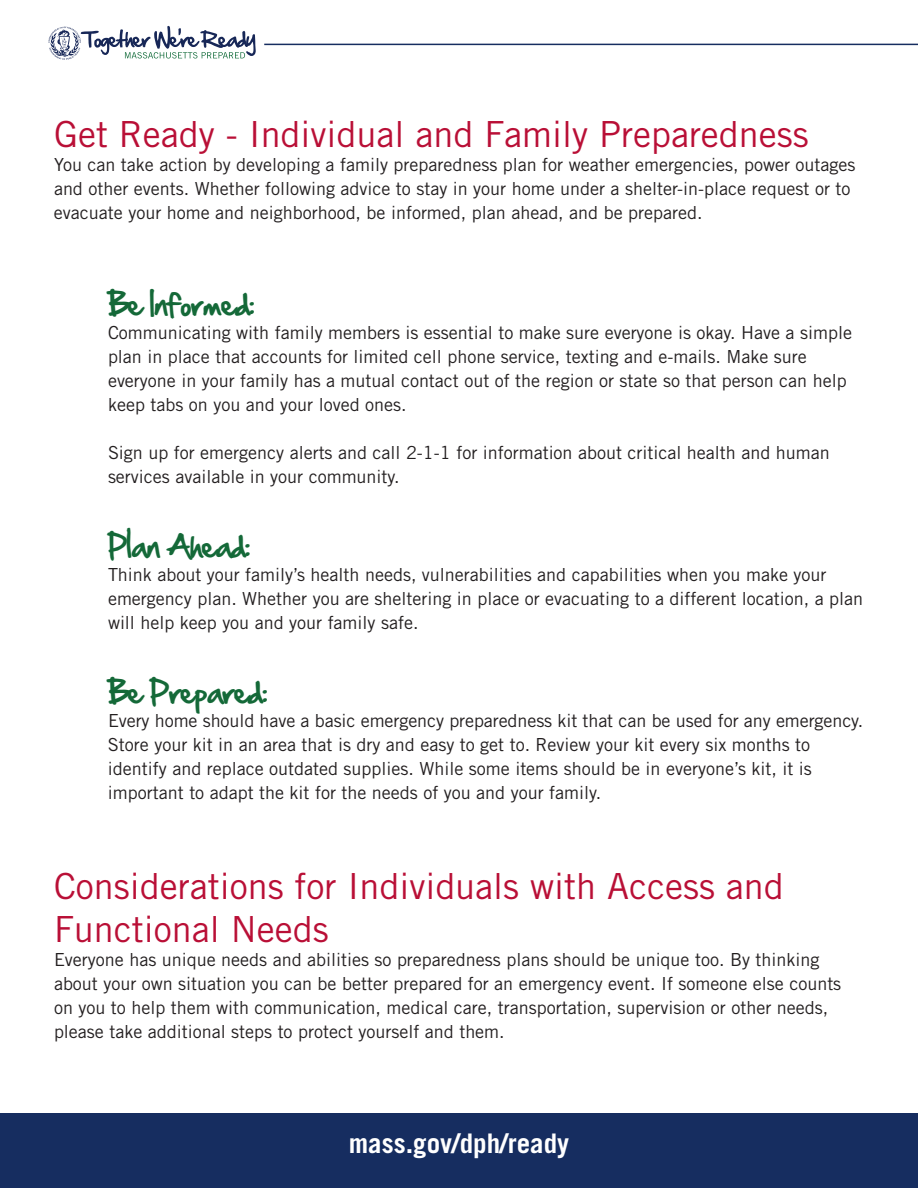
<style>
.page{position:relative;width:918px;height:1188px;background:#fff}
.page>*{position:absolute;margin:0;border:0;box-sizing:border-box;transform-origin:0 0}
.t1{font:36px/43.2px "Trade Gothic";color:#b90f36}
.t2{font:27px "Hand Of Sean";color:#146938}
.t3{font:700 27px "Trade Gothic";color:#fff}
.t4{font:18px/24px "Trade Gothic";color:#231f20}
</style>
<div class="page">
<div style="left:0;top:1114px;width:918px;height:74px;background:#162d60"></div>
<svg style="left:48px;top:26px;width:208px;height:34px"></svg>
<hr style="left:264px;top:44px;width:654px;height:1px;background:#162d60">
<h1 class="t1" style="left:54px;top:116px;width:756px">Get Ready - Individual and Family Preparedness</h1>
<p class="t4" style="left:54px;top:155px;width:803px">You can take action by developing a family preparedness plan for weather emergencies, power outages and other events. Whether following advice to stay in your home under a shelter-in-place request or to evacuate your home and neighborhood, be informed, plan ahead, and be prepared.</p>
<h2 class="t2" style="left:108px;top:290px;width:148px">Be Informed:</h2>
<p class="t4" style="left:108px;top:322px;width:746px">Communicating with family members is essential to make sure everyone is okay. Have a simple plan in place that accounts for limited cell phone service, texting and e-mails. Make sure everyone in your family has a mutual contact out of the region or state so that person can help keep tabs on you and your loved ones.</p>
<p class="t4" style="left:108px;top:442px;width:723px">Sign up for emergency alerts and call 2-1-1 for information about critical health and human services available in your community.</p>
<h2 class="t2" style="left:108px;top:532px;width:143px">Plan Ahead:</h2>
<p class="t4" style="left:108px;top:564px;width:757px">Think about your family’s health needs, vulnerabilities and capabilities when you make your emergency plan. Whether you are sheltering in place or evacuating to a different location, a plan will help keep you and your family safe.</p>
<h2 class="t2" style="left:108px;top:678px;width:160px">Be Prepared:</h2>
<p class="t4" style="left:108px;top:711px;width:757px">Every home should have a basic emergency preparedness kit that can be used for any emergency.<br>Store your kit in an area that is dry and easy to get to. Review your kit every six months to identify and replace outdated supplies. While some items should be in everyone’s kit, it is important to adapt the kit for the needs of you and your family.</p>
<h1 class="t1" style="left:54px;top:868px;width:731px">Considerations for Individuals with Access and<br>Functional Needs</h1>
<p class="t4" style="left:54px;top:949px;width:789px">Everyone has unique needs and abilities so preparedness plans should be unique too. By thinking about your own situation you can be better prepared for an emergency event. If someone else counts on you to help them with communication, medical care, transportation, supervision or other needs, please take additional steps to protect yourself and them.</p>
<h2 class="t3" style="left:349px;top:1134px;width:222px">mass.gov/dph/ready</h2>
</div>
